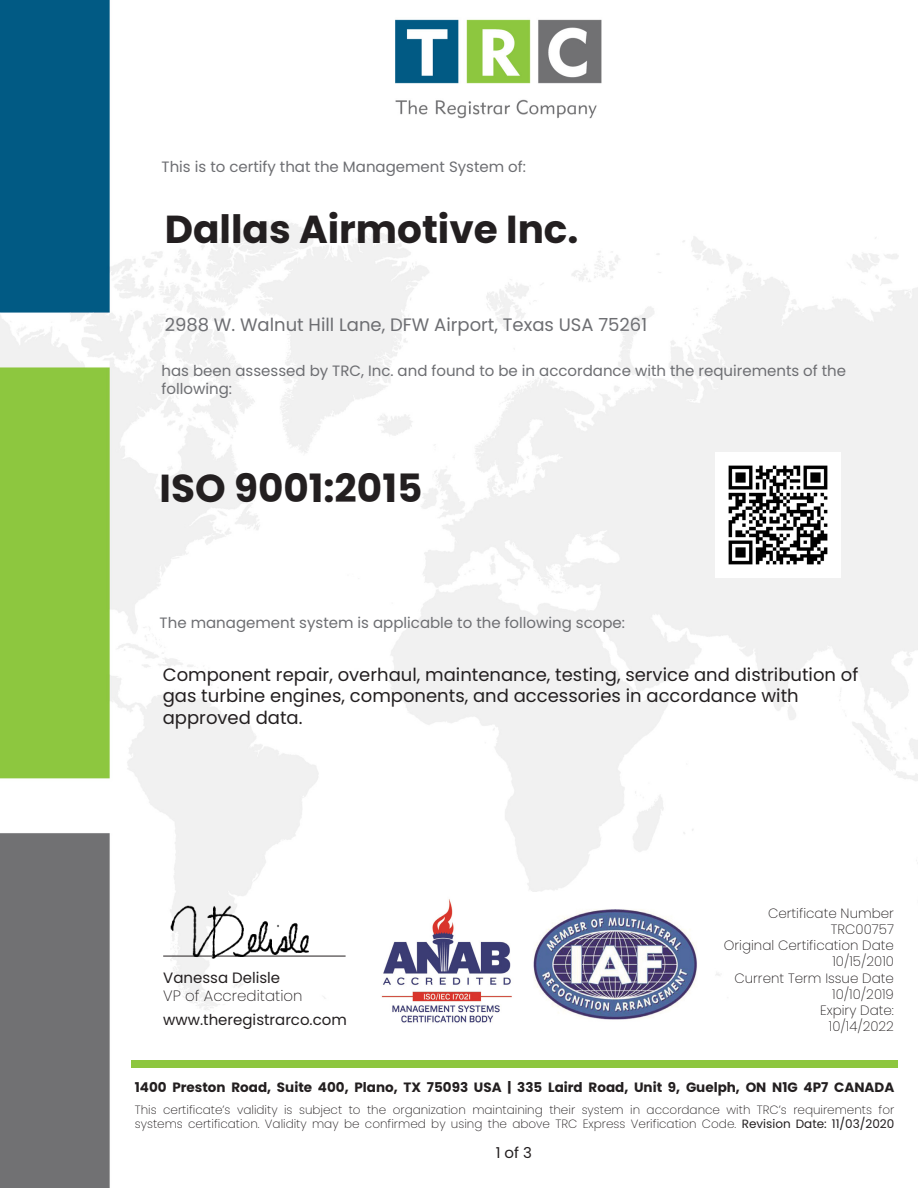
<style>
.page{position:relative;width:918px;height:1188px;background:#fff}
.page>*{position:absolute;margin:0;border:0;box-sizing:border-box;transform-origin:0 0}
.t1{font:700 39px "Poppins";color:#231f20}
.t2{font:18px/21.6px "Poppins";color:#231f20}
.t3{font:18px "Poppins";color:#6d6e72}
.t4{font:15px/18px "Poppins";color:#6d6e72}
.t5{font:15px "Poppins";color:#231f20}
.t6{font:200 15px "Poppins";color:#231f20}
.t7{font:200 13.5px "Poppins";color:#231f20}
.t8{font:700 13.5px "Poppins";color:#231f20}
.t9{font:200 12px/14.4px "Poppins";color:#231f20}
.s1{font-weight:400}
</style>
<div class="page">
<img style="left:0;top:0;width:918px;height:1188px">
<img style="left:352px;top:893px;width:356px;height:135px">
<hr style="left:163px;top:956px;width:183px;height:1px;background:#231f20">
<div style="left:131px;top:1060px;width:767px;height:7px;background:#8dc63f"></div>
<img style="left:165px;top:893px;width:161px;height:71px">
<img style="left:715px;top:452px;width:125px;height:125px">
<p class="t4" style="left:162px;top:158px;width:366px">This is to certify that the Management System of:</p>
<p class="t1" style="left:165px;top:206px;width:415px">Dallas Airmotive Inc.</p>
<p class="t3" style="left:165px;top:314px;width:484px">2988 W. Walnut Hill Lane, DFW Airport, Texas USA 75261</p>
<p class="t4" style="left:162px;top:362px;width:686px">has been assessed by TRC, Inc. and found to be in accordance with the requirements of the following:</p>
<p class="t1" style="left:160px;top:465px;width:264px">ISO 9001:2015</p>
<p class="t4" style="left:160px;top:614px;width:467px">The management system is applicable to the following scope:</p>
<p class="t2" style="left:163px;top:664px;width:697px">Component repair, overhaul, maintenance, testing, service and distribution of gas turbine engines, components, and accessories in accordance with</p>
<p class="t2" style="left:163px;top:707px;width:141px">approved data.</p>
<p class="t5" style="left:163px;top:969px;width:119px">Vanessa Delisle</p>
<p class="t6" style="left:163px;top:987px;width:141px">VP of Accreditation</p>
<p class="t5" style="left:163px;top:1011px;width:185px">www.theregistrarco.com</p>
<p class="t7" style="left:768px;top:905px;width:127px">Certificate Number</p>
<p class="t7" style="left:831px;top:921px;width:65px">TRC00757</p>
<p class="t7" style="left:724px;top:938px;width:172px">Original Certification Date</p>
<p class="t7" style="left:832px;top:954px;width:63px">10/15/2010</p>
<p class="t7" style="left:734px;top:970px;width:161px">Current Term Issue Date</p>
<p class="t7" style="left:832px;top:986px;width:63px">10/10/2019</p>
<p class="t7" style="left:820px;top:1002px;width:75px">Expiry Date:</p>
<p class="t7" style="left:829px;top:1019px;width:67px">10/14/2022</p>
<p class="t8" style="left:135px;top:1080px;width:761px">1400 Preston Road, Suite 400, Plano, TX 75093 USA | 335 Laird Road, Unit 9, Guelph, ON N1G 4P7 CANADA</p>
<p class="t9" style="left:135px;top:1103px;width:761px">This certificate’s validity is subject to the organization maintaining their system in accordance with TRC’s requirements for systems certification. Validity may be confirmed by using the above TRC Express Verification Code. <span class="s1">Revision Date: 11/03/2020</span></p>
<p class="t5" style="left:496px;top:1144px;width:38px">1 of 3</p>
</div>
